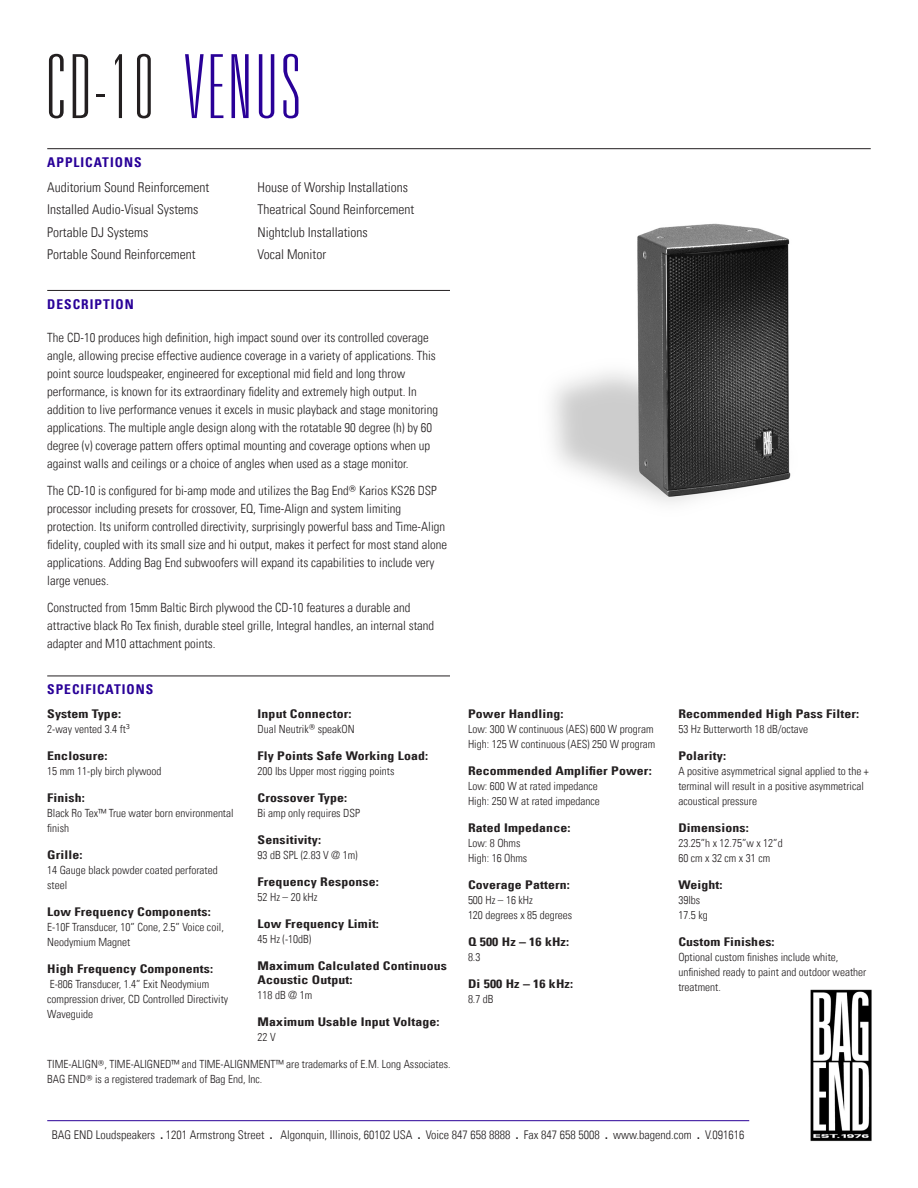
<style>
.page{position:relative;width:918px;height:1188px;background:#fff}
.page>*{position:absolute;margin:0;border:0;box-sizing:border-box;transform-origin:0 0}
.Product_Header{font:100 ultra-condensed 88.5px "Univers LT Std";letter-spacing:.05em;color:#231f20}
.Applications_Body_Te{font:13.5px "Univers Com 47 Light Cond";color:#231f20}
.Main_Header_Divider{font:13.5px "Univers Com 67 Bold Cond";letter-spacing:.075em;color:#290098}
.Description_Body_Tex{font:12.75px/18px "Univers Com 47 Light Cond";color:#231f20}
.Quick_Specs_Header{font:12px/13.5px "Univers Com 67 Bold Cond";letter-spacing:.01em;color:#231f20;scale:1.15 1}
.t1{font:12px "Univers Com 47 Light Cond";color:#231f20}
.Quick_Specs_Body_Tex{font:11.25px/15px "Univers Com 47 Light Cond";color:#231f20}
.s1{color:#290098}
.s2{font-family:"Univers Com 67 Bold Cond"}
</style>
<div class="page">
<hr style="left:47px;top:1120px;width:702px;height:1px;background:#290098">
<img style="left:810px;top:989px;width:62px;height:153px">
<img style="left:552px;top:223px;width:239px;height:280px">
<hr style="left:47px;top:148px;width:824px;height:1px;background:#231f20">
<hr style="left:47px;top:290px;width:403px;height:1px;background:#231f20">
<hr style="left:47px;top:676px;width:403px;height:1px;background:#231f20">
<p class="Product_Header" style="left:47px;top:42px;width:254px">CD-10 <span class="s1">VENUS</span></p>
<p class="Main_Header_Divider" style="left:47px;top:154px;width:96px">APPLICATIONS</p>
<p class="Applications_Body_Te" style="left:47px;top:179px;width:163px">Auditorium Sound Reinforcement</p>
<p class="Applications_Body_Te" style="left:47px;top:202px;width:153px">Installed Audio-Visual Systems</p>
<p class="Applications_Body_Te" style="left:47px;top:224px;width:103px">Portable DJ Systems</p>
<p class="Applications_Body_Te" style="left:47px;top:247px;width:150px">Portable Sound Reinforcement</p>
<p class="Applications_Body_Te" style="left:258px;top:179px;width:152px">House of Worship Installations</p>
<p class="Applications_Body_Te" style="left:258px;top:202px;width:158px">Theatrical Sound Reinforcement</p>
<p class="Applications_Body_Te" style="left:258px;top:224px;width:112px">Nightclub Installations</p>
<p class="Applications_Body_Te" style="left:258px;top:247px;width:70px">Vocal Monitor</p>
<p class="Main_Header_Divider" style="left:47px;top:296px;width:88px">DESCRIPTION</p>
<p class="Description_Body_Tex" style="left:47px;top:329px;width:392px">The CD-10 produces high definition, high impact sound over its controlled coverage angle, allowing precise effective audience coverage in a variety of applications. This point source loudspeaker, engineered for exceptional mid field and long throw performance, is known for its extraordinary fidelity and extremely high output. In addition to live performance venues it excels in music playback and stage monitoring applications. The multiple angle design along with the rotatable 90 degree (h) by 60 degree (v) coverage pattern offers optimal mounting and coverage options when up against walls and ceilings or a choice of angles when used as a stage monitor.</p>
<p class="Description_Body_Tex" style="left:47px;top:482px;width:402px">The CD-10 is configured for bi-amp mode and utilizes the Bag End<sup>®</sup> Karios KS26 DSP processor including presets for crossover, EQ, Time-Align and system limiting protection. Its uniform controlled directivity, surprisingly powerful bass and Time-Align fidelity, coupled with its small size and hi output, makes it perfect for most stand alone applications. Adding Bag End subwoofers will expand its capabilities to include very large venues.</p>
<p class="Description_Body_Tex" style="left:47px;top:599px;width:388px">Constructed from 15mm Baltic Birch plywood the CD-10 features a durable and attractive black Ro Tex finish, durable steel grille, Integral handles, an internal stand adapter and M10 attachment points.</p>
<p class="Main_Header_Divider" style="left:47px;top:681px;width:108px">SPECIFICATIONS</p>
<p class="Quick_Specs_Header" style="left:47px;top:707px;width:66px">System Type:</p>
<p class="Quick_Specs_Body_Tex" style="left:47px;top:722px;width:84px">2-way vented 3.4 ft<sup>3</sup></p>
<p class="Quick_Specs_Header" style="left:47px;top:749px;width:54px">Enclosure:</p>
<p class="Quick_Specs_Body_Tex" style="left:47px;top:764px;width:116px">15 mm 11-ply birch plywood</p>
<p class="Quick_Specs_Header" style="left:47px;top:791px;width:34px">Finish:</p>
<p class="Quick_Specs_Body_Tex" style="left:47px;top:806px;width:188px">Black Ro Tex™ True water born environmental finish</p>
<p class="Quick_Specs_Header" style="left:47px;top:848px;width:32px">Grille:</p>
<p class="Quick_Specs_Body_Tex" style="left:47px;top:863px;width:172px">14 Gauge black powder coated perforated steel</p>
<p class="Quick_Specs_Header" style="left:47px;top:905px;width:144px">Low Frequency Components:</p>
<p class="Quick_Specs_Body_Tex" style="left:47px;top:920px;width:178px">E-10F Transducer, 10” Cone, 2.5” Voice coil,<br>Neodymium Magnet</p>
<p class="Quick_Specs_Header" style="left:47px;top:962px;width:146px">High Frequency Components:</p>
<p class="Quick_Specs_Body_Tex" style="left:47px;top:977px;width:183px">E-806 Transducer, 1.4” Exit Neodymium compression driver, CD Controlled Directivity<br>Waveguide</p>
<p class="Quick_Specs_Header" style="left:258px;top:707px;width:83px">Input Connector:</p>
<p class="Quick_Specs_Body_Tex" style="left:258px;top:722px;width:99px">Dual Neutrik<sup>®</sup> speakON</p>
<p class="Quick_Specs_Header" style="left:258px;top:749px;width:150px">Fly Points Safe Working Load:</p>
<p class="Quick_Specs_Body_Tex" style="left:258px;top:764px;width:138px">200 lbs Upper most rigging points</p>
<p class="Quick_Specs_Header" style="left:258px;top:791px;width:79px">Crossover Type:</p>
<p class="Quick_Specs_Body_Tex" style="left:258px;top:806px;width:104px">Bi amp only requires DSP</p>
<p class="Quick_Specs_Header" style="left:258px;top:833px;width:57px">Sensitivity:</p>
<p class="Quick_Specs_Body_Tex" style="left:258px;top:848px;width:102px">93 dB SPL (2.83 V @ 1m)</p>
<p class="Quick_Specs_Header" style="left:258px;top:875px;width:107px">Frequency Response:</p>
<p class="Quick_Specs_Body_Tex" style="left:258px;top:890px;width:61px">52 Hz – 20 kHz</p>
<p class="Quick_Specs_Header" style="left:258px;top:917px;width:107px">Low Frequency Limit:</p>
<p class="Quick_Specs_Body_Tex" style="left:258px;top:932px;width:55px">45 Hz (-10dB)</p>
<p class="Quick_Specs_Header" style="left:258px;top:959px;width:166px">Maximum Calculated Continuous<br>Acoustic Output:</p>
<p class="Quick_Specs_Body_Tex" style="left:258px;top:987px;width:56px">118 dB @ 1m</p>
<p class="Quick_Specs_Header" style="left:258px;top:1015px;width:160px">Maximum Usable Input Voltage:</p>
<p class="Quick_Specs_Body_Tex" style="left:258px;top:1029px;width:20px">22 V</p>
<p class="Quick_Specs_Body_Tex" style="left:47px;top:1057px;width:405px">TIME-ALIGN<sup>®</sup>, TIME-ALIGNED™ and TIME-ALIGNMENT™ are trademarks of E.M. Long Associates.</p>
<p class="Quick_Specs_Body_Tex" style="left:47px;top:1072px;width:217px">BAG END<sup>®</sup> is a registered trademark of Bag End, Inc.</p>
<p class="Quick_Specs_Header" style="left:468px;top:707px;width:85px">Power Handling:</p>
<p class="Quick_Specs_Body_Tex" style="left:468px;top:722px;width:187px">Low: 300 W continuous (AES) 600 W program</p>
<p class="Quick_Specs_Body_Tex" style="left:468px;top:737px;width:189px">High: 125 W continuous (AES) 250 W program</p>
<p class="Quick_Specs_Header" style="left:468px;top:764px;width:161px">Recommended Amplifier Power:</p>
<p class="Quick_Specs_Body_Tex" style="left:468px;top:779px;width:131px">Low: 600 W at rated impedance</p>
<p class="Quick_Specs_Body_Tex" style="left:468px;top:794px;width:133px">High: 250 W at rated impedance</p>
<p class="Quick_Specs_Header" style="left:468px;top:821px;width:91px">Rated Impedance:</p>
<p class="Quick_Specs_Body_Tex" style="left:468px;top:836px;width:54px">Low: 8 Ohms</p>
<p class="Quick_Specs_Body_Tex" style="left:468px;top:851px;width:61px">High: 16 Ohms</p>
<p class="Quick_Specs_Header" style="left:468px;top:878px;width:90px">Coverage Pattern:</p>
<p class="Quick_Specs_Body_Tex" style="left:468px;top:893px;width:66px">500 Hz – 16 kHz</p>
<p class="Quick_Specs_Body_Tex" style="left:468px;top:908px;width:106px">120 degrees x 85 degrees</p>
<p class="Quick_Specs_Header" style="left:468px;top:935px;width:89px">Q 500 Hz – 16 kHz:</p>
<p class="Quick_Specs_Body_Tex" style="left:468px;top:950px;width:14px">8.3</p>
<p class="Quick_Specs_Header" style="left:468px;top:977px;width:93px">Di 500 Hz – 16 kHz:</p>
<p class="Quick_Specs_Body_Tex" style="left:468px;top:992px;width:27px">8.7 dB</p>
<p class="Quick_Specs_Header" style="left:678px;top:707px;width:159px">Recommended High Pass Filter:</p>
<p class="Quick_Specs_Body_Tex" style="left:678px;top:722px;width:131px">53 Hz Butterworth 18 dB/octave</p>
<p class="Quick_Specs_Header" style="left:678px;top:749px;width:43px">Polarity:</p>
<p class="Quick_Specs_Body_Tex" style="left:678px;top:764px;width:192px">A positive asymmetrical signal applied to the + terminal will result in a positive asymmetrical acoustical pressure</p>
<p class="Quick_Specs_Header" style="left:678px;top:821px;width:63px">Dimensions:</p>
<p class="Quick_Specs_Body_Tex" style="left:678px;top:836px;width:106px">23.25”h x 12.75”w x 12”d</p>
<p class="Quick_Specs_Body_Tex" style="left:678px;top:851px;width:93px">60 cm x 32 cm x 31 cm</p>
<p class="Quick_Specs_Header" style="left:678px;top:878px;width:40px">Weight:</p>
<p class="Quick_Specs_Body_Tex" style="left:678px;top:893px;width:23px">39lbs</p>
<p class="Quick_Specs_Body_Tex" style="left:678px;top:908px;width:31px">17.5 kg</p>
<p class="Quick_Specs_Header" style="left:678px;top:935px;width:85px">Custom Finishes:</p>
<p class="Quick_Specs_Body_Tex" style="left:678px;top:950px;width:189px">Optional custom finishes include white, unfinished ready to paint and outdoor weather treatment.</p>
<p class="t1" style="left:52px;top:1127px;width:694px">BAG END Loudspeakers <span class="s2">.</span> 1201 Armstrong Street <span class="s2">.</span> Algonquin, Illinois, 60102 USA <span class="s2">.</span> Voice 847 658 8888 <span class="s2">.</span> Fax 847 658 5008 <span class="s2">.</span> www.bagend.com <span class="s2">.</span> V.091616</p>
</div>
